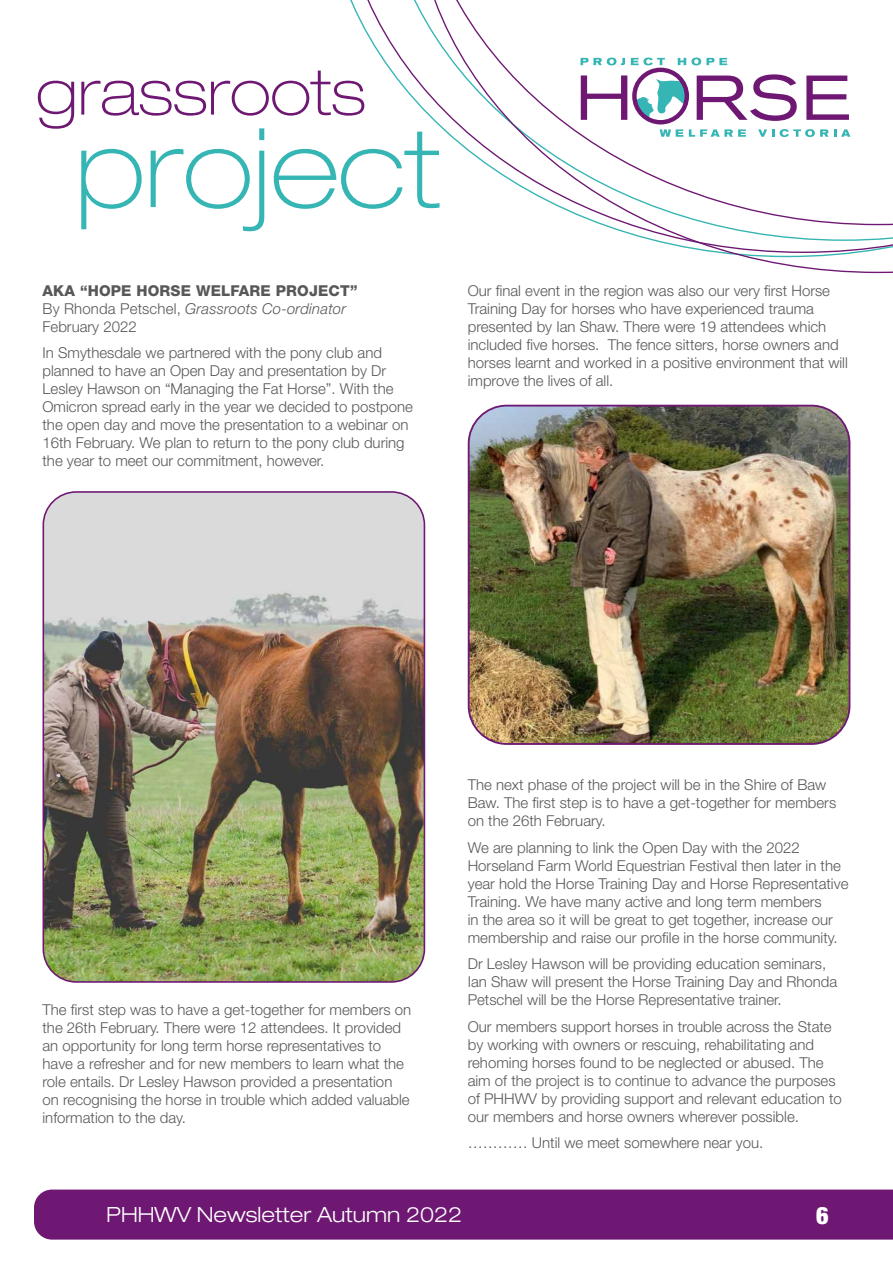
<style>
.page{position:relative;width:893px;height:1263px;background:#fff}
.page>*{position:absolute;margin:0;border:0;box-sizing:border-box;transform-origin:0 0}
.t1{font:100 expanded 110.1px "Helvetica Neue LT";color:#35b5b3}
.t2{font:100 expanded 64.2px "Helvetica Neue LT";color:#6e1873}
.t3{font:900 condensed 24px "Helvetica Neue LT";color:#fff}
.t4{font:300 expanded 21px "Helvetica Neue LT";color:#fff}
.t5{font:300 15px/18px "Helvetica Neue LT";color:#58585a}
.s1{font-weight:800}
.s2{font-style:italic}
</style>
<div class="page">
<div style="left:34px;top:1189px;width:859px;height:50px;background:#6e1873"></div>
<svg style="left:413px;top:0;width:480px;height:273px"></svg>
<svg style="left:581px;top:75px;width:46px;height:45px"></svg>
<svg style="left:697px;top:74px;width:100px;height:47px"></svg>
<svg style="left:806px;top:76px;width:43px;height:44px"></svg>
<svg style="left:660px;top:129px;width:23px;height:8px"></svg>
<svg style="left:689px;top:129px;width:57px;height:8px"></svg>
<svg style="left:758px;top:129px;width:16px;height:8px"></svg>
<svg style="left:780px;top:129px;width:48px;height:8px"></svg>
<svg style="left:834px;top:129px;width:16px;height:8px"></svg>
<svg style="left:580px;top:58px;width:45px;height:7px"></svg>
<svg style="left:631px;top:58px;width:34px;height:7px"></svg>
<svg style="left:678px;top:58px;width:49px;height:7px"></svg>
<svg style="left:635px;top:79px;width:52px;height:41px"></svg>
<div style="left:632px;top:68px;width:57px;height:56px;border:4px solid #6e1873;border-radius:50%"></div>
<img style="left:469px;top:406px;width:380px;height:338px">
<div style="left:468px;top:405px;width:382px;height:340px;border:2px solid #6e1873;border-radius:38px"></div>
<img style="left:43px;top:492px;width:381px;height:488px">
<div style="left:43px;top:491px;width:382px;height:492px;border:2px solid #6e1873;border-radius:33px"></div>
<h2 class="t2" style="left:36px;top:54px;width:331px">grassroots</h2>
<h1 class="t1" style="left:75px;top:102px;width:367px">project</h1>
<p class="t5" style="left:43px;top:281px;width:316px"><span class="s1">AKA “HOPE HORSE WELFARE PROJECT”<br></span>By Rhonda Petschel, <span class="s2">Grassroots Co-ordinator<br></span>February 2022</p>
<p class="t5" style="left:43px;top:343px;width:372px">In Smythesdale we partnered with the pony club and planned to have an Open Day and presentation by Dr Lesley Hawson on “Managing the Fat Horse”. With the Omicron spread early in the year we decided to postpone the open day and move the presentation to a webinar on 16th February. We plan to return to the pony club during the year to meet our commitment, however.</p>
<p class="t5" style="left:468px;top:281px;width:382px">Our final event in the region was also our very first Horse Training Day for horses who have experienced trauma presented by Ian Shaw. There were 19 attendees which included five horses. The fence sitters, horse owners and horses learnt and worked in a positive environment that will improve the lives of all.</p>
<p class="t5" style="left:43px;top:1000px;width:370px">The first step was to have a get-together for members on the 26th February. There were 12 attendees. It provided an opportunity for long term horse representatives to have a refresher and for new members to learn what the role entails. Dr Lesley Hawson provided a presentation on recognising the horse in trouble which added valuable information to the day.</p>
<p class="t5" style="left:468px;top:775px;width:370px">The next phase of the project will be in the Shire of Baw<br>Baw. The first step is to have a get-together for members on the 26th February.</p>
<p class="t5" style="left:468px;top:838px;width:382px">We are planning to link the Open Day with the 2022<br>Horseland Farm World Equestrian Festival then later in the year hold the Horse Training Day and Horse Representative Training. We have many active and long term members<br>in the area so it will be great to get together, increase our membership and raise our profile in the horse community.</p>
<p class="t5" style="left:468px;top:954px;width:371px">Dr Lesley Hawson will be providing education seminars,<br>Ian Shaw will present the Horse Training Day and Rhonda<br>Petschel will be the Horse Representative trainer.</p>
<p class="t5" style="left:468px;top:1017px;width:375px">Our members support horses in trouble across the State by working with owners or rescuing, rehabilitating and rehoming horses found to be neglected or abused. The aim of the project is to continue to advance the purposes of PHHWV by providing support and relevant education to our members and horse owners wherever possible.</p>
<p class="t5" style="left:468px;top:1133px;width:297px">………… Until we meet somewhere near you.</p>
<h3 class="t4" style="left:106px;top:1202px;width:357px">PHHWV Newsletter Autumn 2022</h3>
<h3 class="t3" style="left:816px;top:1201px;width:14px">6</h3>
</div>
